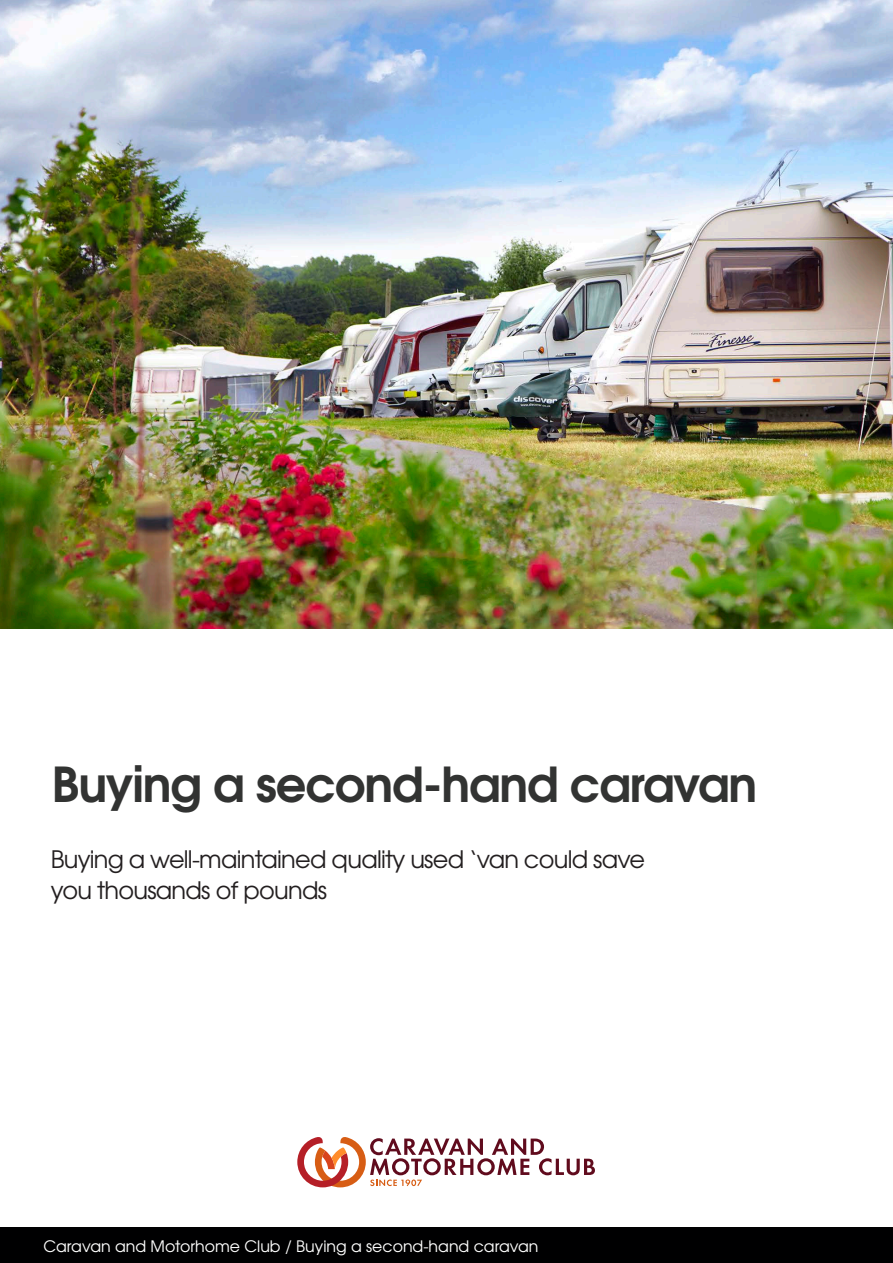
<style>
.page{position:relative;width:893px;height:1263px;background:#fff}
.page>*{position:absolute;margin:0;border:0;box-sizing:border-box;transform-origin:0 0}
.t1{font:700 48px "Te X Gyre Adventor";letter-spacing:-.025em;color:#323332}
.t2{font:24px/31.5px "Te X Gyre Adventor";letter-spacing:-.03em;color:#231f20}
.t3{font:15.75px "Te X Gyre Adventor";color:#fff}
</style>
<div class="page">
<div style="left:0;top:1227px;width:893px;height:36px;background:#000001"></div>
<svg style="left:297px;top:1137px;width:298px;height:50px"></svg>
<img style="left:0;top:0;width:893px;height:629px">
<h1 class="t1" style="left:52px;top:743px;width:707px">Buying a second-hand caravan</h1>
<p class="t2" style="left:51px;top:841px;width:596px">Buying a well-maintained quality used ‘van could save you thousands of pounds</p>
<p class="t3" style="left:43px;top:1234px;width:496px">Caravan and Motorhome Club / Buying a second-hand caravan</p>
</div>
